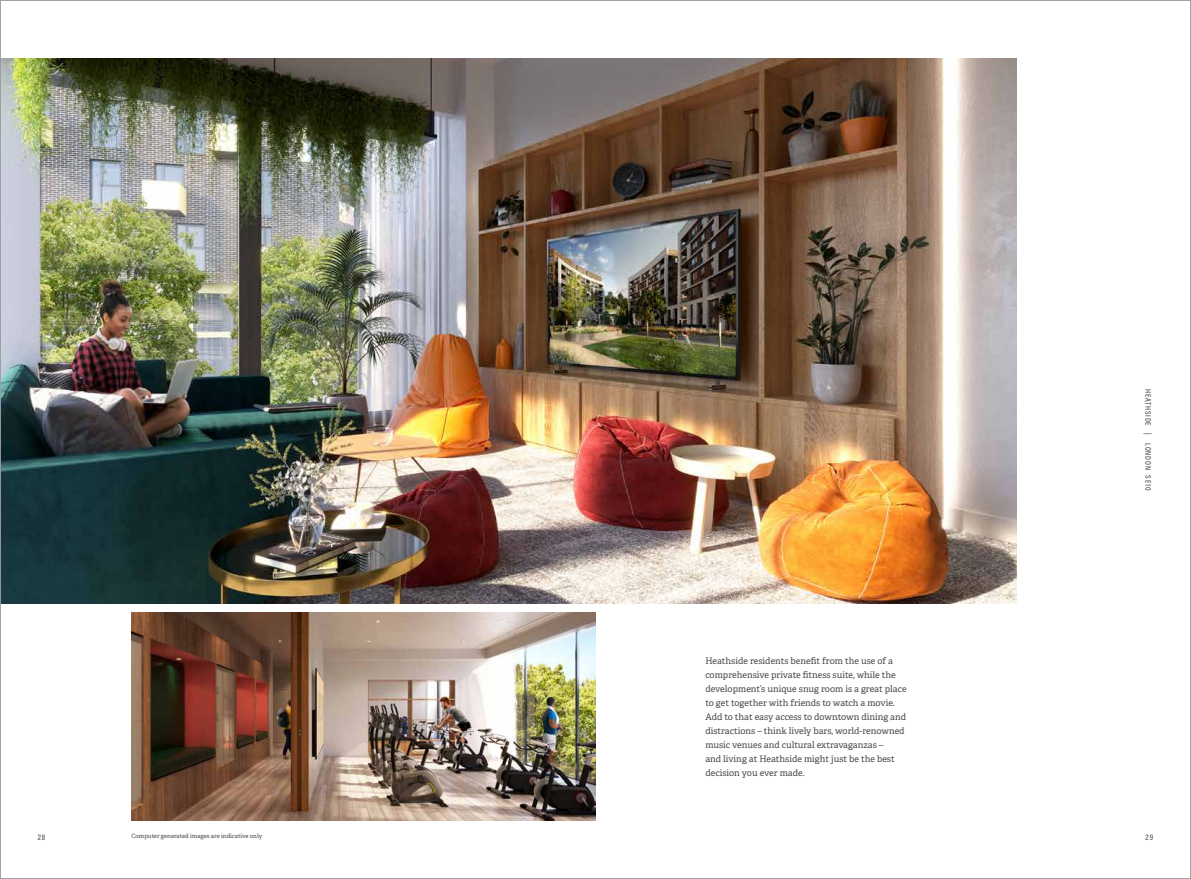
<style>
.page{position:relative;width:1191px;height:879px;background:#fff}
.page>*{position:absolute;margin:0;border:0;box-sizing:border-box;transform-origin:0 0}
.t1{font:9px/14px "Adelle";color:#4a4a49}
.t2{font:500 8px "Acumin Pro Cond";letter-spacing:.1em;color:#4a4a49}
.t3{font:6px "Adelle";color:#4a4a49}
</style>
<div class="page">
<img style="left:2px;top:59px;width:1014px;height:545px">
<img style="left:131px;top:612px;width:464px;height:208px">
<p class="t1" style="left:705px;top:653px;width:203px">Heathside residents benefit from the use of a comprehensive private fitness suite, while the development’s unique snug room is a great place to get together with friends to watch a movie.<br>Add to that easy access to downtown dining and distractions – think lively bars, world-renowned music venues and cultural extravaganzas –<br>and living at Heathside might just be the best decision you ever made.</p>
<p class="t2" style="left:1153px;top:389px;width:103px;rotate:90deg">HEATHSIDE | LONDON SE10</p>
<p class="t3" style="left:131px;top:832px;width:132px">Computer generated images are indicative only</p>
<p class="t2" style="left:38px;top:831px;width:9px">28</p>
<p class="t2" style="left:1145px;top:831px;width:9px">29</p>
</div>
